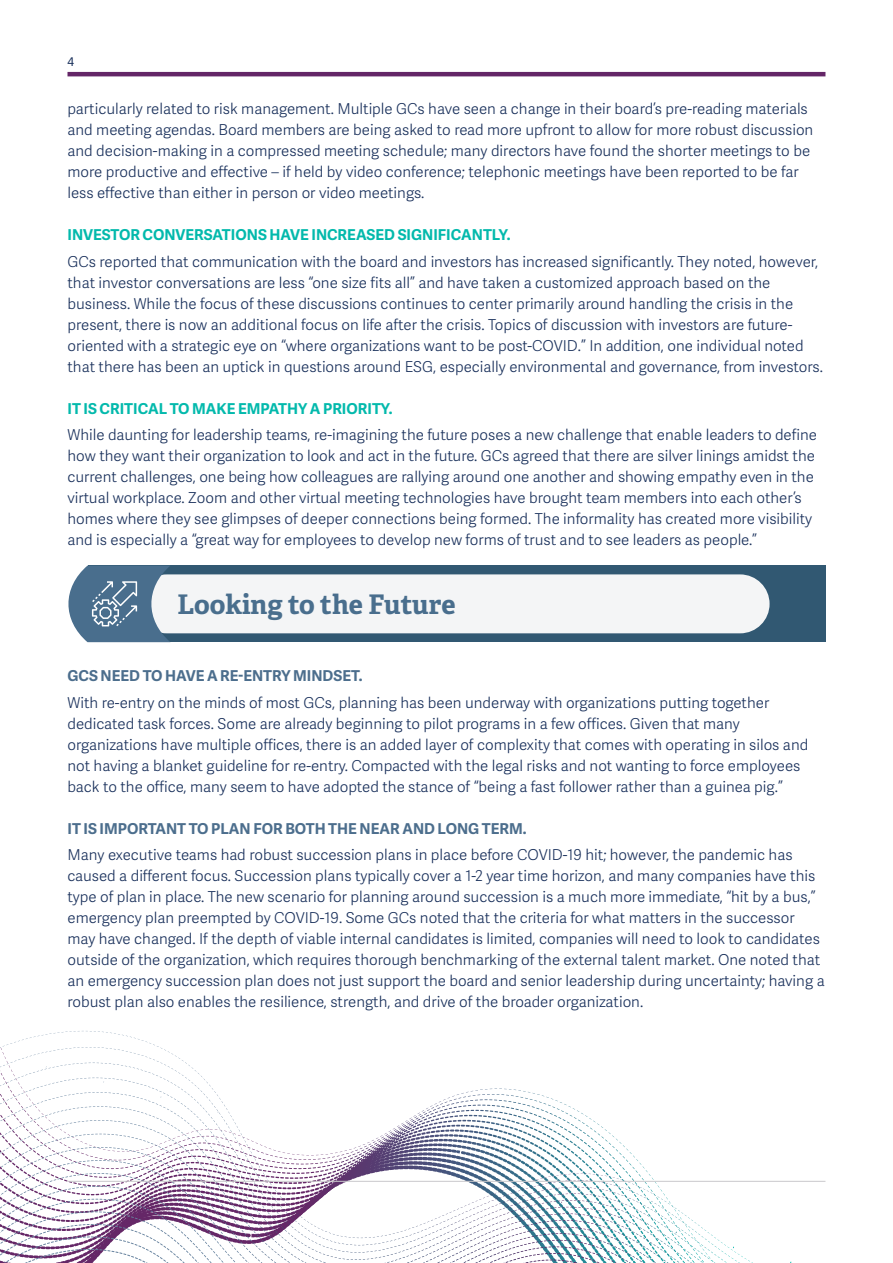
<style>
.page{position:relative;width:893px;height:1263px;background:#fff}
.page>*{position:absolute;margin:0;border:0;box-sizing:border-box;transform-origin:0 0}
.t1{font:700 27px "Adelle";color:#496e8d}
.body{font:15px/21px "Adelle Sans Lt";color:#19305b}
.header1_purple_1{font:700 15px "Adelle Sans";color:#03b9ac}
.header1_purple_1-2{font:700 15px "Adelle Sans";color:#4c6e8d}
.t2{font:12px "Adelle Sans";color:#19305b}
</style>
<div class="page">
<hr style="left:67px;top:72px;width:758px;height:4px;background:#642667">
<svg style="left:57px;top:1031px;width:55px;height:2px"></svg>
<svg style="left:0;top:1045px;width:516px;height:195px"></svg>
<svg style="left:63px;top:1249px;width:52px;height:3px"></svg>
<div style="left:88px;top:566px;width:737px;height:76px;background:#315872"></div>
<div style="left:138px;top:574px;width:632px;height:59px;background:#f4f5f6;border-radius:29px"></div>
<svg style="left:68px;top:566px;width:102px;height:76px"></svg>
<hr style="left:67px;top:1181px;width:758px;height:1px;background:#c9c8cb">
<p class="t2" style="left:68px;top:53px;width:8px">4</p>
<p class="body" style="left:68px;top:98px;width:747px">particularly related to risk management. Multiple GCs have seen a change in their board’s pre-reading materials and meeting agendas. Board members are being asked to read more upfront to allow for more robust discussion and decision-making in a compressed meeting schedule; many directors have found the shorter meetings to be more productive and effective – if held by video conference; telephonic meetings have been reported to be far less effective than either in person or video meetings.</p>
<p class="header1_purple_1" style="left:68px;top:224px;width:444px">INVESTOR CONVERSATIONS HAVE INCREASED SIGNIFICANTLY.</p>
<p class="body" style="left:68px;top:250px;width:757px">GCs reported that communication with the board and investors has increased significantly. They noted, however, that investor conversations are less “one size fits all” and have taken a customized approach based on the business. While the focus of these discussions continues to center primarily around handling the crisis in the present, there is now an additional focus on life after the crisis. Topics of discussion with investors are future&shy;oriented with a strategic eye on “where organizations want to be post-COVID.” In addition, one individual noted that there has been an uptick in questions around ESG, especially environmental and governance, from investors.</p>
<p class="header1_purple_1" style="left:68px;top:397px;width:326px">IT IS CRITICAL TO MAKE EMPATHY A PRIORITY.</p>
<p class="body" style="left:68px;top:424px;width:751px">While daunting for leadership teams, re-imagining the future poses a new challenge that enable leaders to define how they want their organization to look and act in the future. GCs agreed that there are silver linings amidst the current challenges, one being how colleagues are rallying around one another and showing empathy even in the virtual workplace. Zoom and other virtual meeting technologies have brought team members into each other’s homes where they see glimpses of deeper connections being formed. The informality has created more visibility and is especially a “great way for employees to develop new forms of trust and to see leaders as people.”</p>
<p class="t1" style="left:177px;top:585px;width:280px">Looking to the Future</p>
<p class="header1_purple_1-2" style="left:68px;top:665px;width:297px">GCS NEED TO HAVE A RE-ENTRY MINDSET.</p>
<p class="body" style="left:68px;top:691px;width:742px">With re-entry on the minds of most GCs, planning has been underway with organizations putting together dedicated task forces. Some are already beginning to pilot programs in a few offices. Given that many organizations have multiple offices, there is an added layer of complexity that comes with operating in silos and not having a blanket guideline for re-entry. Compacted with the legal risks and not wanting to force employees back to the office, many seem to have adopted the stance of “being a fast follower rather than a guinea pig.”</p>
<p class="header1_purple_1-2" style="left:68px;top:817px;width:461px">IT IS IMPORTANT TO PLAN FOR BOTH THE NEAR AND LONG TERM.</p>
<p class="body" style="left:68px;top:844px;width:759px">Many executive teams had robust succession plans in place before COVID-19 hit; however, the pandemic has caused a different focus. Succession plans typically cover a 1-2 year time horizon, and many companies have this type of plan in place. The new scenario for planning around succession is a much more immediate, “hit by a bus,” emergency plan preempted by COVID-19. Some GCs noted that the criteria for what matters in the successor may have changed. If the depth of viable internal candidates is limited, companies will need to look to candidates outside of the organization, which requires thorough benchmarking of the external talent market. One noted that an emergency succession plan does not just support the board and senior leadership during uncertainty; having a robust plan also enables the resilience, strength, and drive of the broader organization.</p>
</div>
